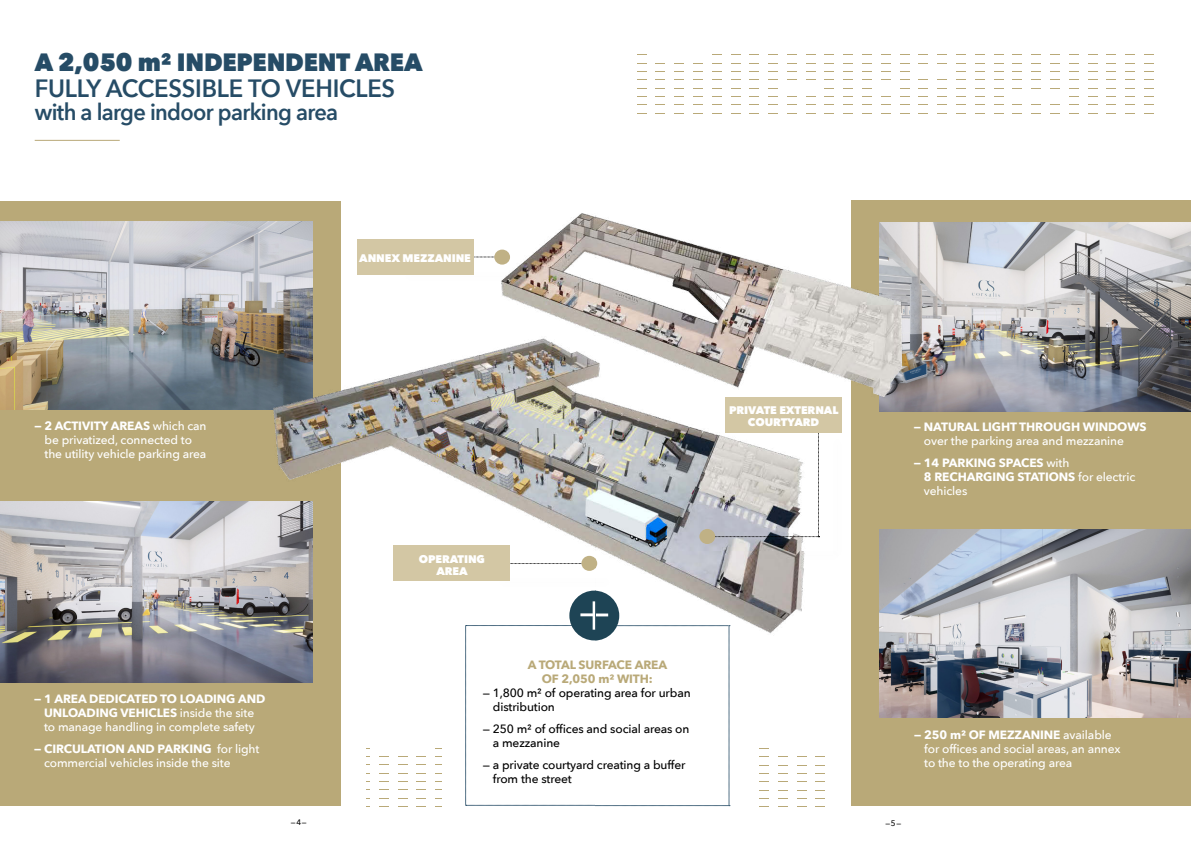
<style>
.page{position:relative;width:1191px;height:842px;background:#fff}
.page>*{position:absolute;margin:0;border:0;box-sizing:border-box;transform-origin:0 0}
.t1{font:600 25px/26px "Avenir Next";letter-spacing:-.01em;color:#264c66;scale:.95 1}
.t2{font:600 23px "Avenir Next";letter-spacing:-.03em;color:#264c66;scale:.95 1}
.t3{font:500 12px/14px "Avenir Next";letter-spacing:-.01em;color:#fff}
.t4{font:500 12px/14px "Avenir Next";letter-spacing:-.01em;color:#000}
.t5{font:700 12px/14px "Avenir Next";letter-spacing:-.01em;color:#fff}
.t6{font:700 12px/14px "Avenir Next";letter-spacing:-.01em;color:#b9a978;text-align:center}
.t7{font:800 11px/12px "Avenir Next";letter-spacing:-.01em;color:#fff;text-align:center}
.t8{font:500 8px "Avenir Next";color:#000}
.s1{font-weight:800}
.s2{font-weight:700}
.s3{font-weight:500}
</style>
<div class="page">
<div style="left:1px;top:201px;width:340px;height:604px;background:#b9a978"></div>
<img style="left:1px;top:222px;width:250px;height:188px">
<hr style="left:35px;top:140px;width:85px;height:1px;background:#b9a978">
<img style="left:1px;top:502px;width:312px;height:180px">
<img style="left:251px;top:213px;width:345px;height:425px">
<div style="left:851px;top:200px;width:339px;height:606px;background:#b9a978"></div>
<img style="left:879px;top:529px;width:311px;height:189px">
<svg style="left:465px;top:591px;width:265px;height:215px"></svg>
<img style="left:929px;top:223px;width:261px;height:188px">
<img style="left:596px;top:217px;width:333px;height:421px">
<div style="left:596px;top:575px;width:18px;height:15px;background:#fff"></div>
<svg style="left:481px;top:556px;width:116px;height:15px"></svg>
<svg style="left:715px;top:536px;width:103px;height:1px"></svg>
<svg style="left:818px;top:433px;width:1px;height:104px"></svg>
<div style="left:699px;top:529px;width:16px;height:15px;background:#c0b185;border-radius:50%"></div>
<div style="left:725px;top:397px;width:117px;height:36px;background:#d3c7a4"></div>
<p class="t1" style="left:35px;top:49px;width:409px"><span class="s1">A 2,050 m² INDEPENDENT AREA<br></span>FULLY ACCESSIBLE TO VEHICLES</p>
<p class="t2" style="left:35px;top:93px;width:321px">with a large indoor parking area</p>
<p class="t7" style="left:359px;top:252px;width:113px">ANNEX MEZZANINE</p>
<p class="t3" style="left:45px;top:418px;width:163px;text-indent:-10px"><span class="s1">—</span> <span class="s2">2 ACTIVITY AREAS</span> which can be privatized, connected to the utility vehicle parking area</p>
<p class="t3" style="left:34px;top:691px;width:233px;text-align:center"><span class="s1">—</span> <span class="s2">1 AREA DEDICATED TO LOADING AND<br>UNLOADING VEHICLES</span> inside the site<br>to manage handling in complete safety</p>
<p class="t3" style="left:44px;top:741px;width:217px;text-indent:-10px"><span class="s1">—</span> <span class="s2">CIRCULATION AND PARKING</span> for light commercial vehicles inside the site</p>
<p class="t8" style="left:291px;top:816px;width:17px">—4—</p>
<p class="t7" style="left:729px;top:404px;width:111px">PRIVATE EXTERNAL<br>COURTYARD</p>
<p class="t7" style="left:419px;top:553px;width:68px">OPERATING<br>AREA</p>
<p class="t6" style="left:527px;top:657px;width:141px">A TOTAL SURFACE AREA<br>OF 2,050 m² WITH:</p>
<p class="t4" style="left:493px;top:685px;width:199px;text-indent:-10px">— 1,800 m² of operating area for urban distribution</p>
<p class="t4" style="left:493px;top:721px;width:198px;text-indent:-10px">— 250 m² of offices and social areas on a mezzanine</p>
<p class="t4" style="left:493px;top:757px;width:194px;text-indent:-10px">— a private courtyard creating a buffer from the street</p>
<p class="t3" style="left:924px;top:420px;width:224px;text-indent:-10px"><span class="s1">—</span> <span class="s2">NATURAL LIGHT THROUGH WINDOWS </span>over the parking area and mezzanine</p>
<p class="t5" style="left:924px;top:456px;width:213px;text-indent:-10px"><span class="s1">—</span> 14 PARKING SPACES <span class="s3">with<br></span>8 RECHARGING STATIONS <span class="s3">for electric vehicles</span></p>
<p class="t3" style="left:924px;top:728px;width:198px;text-indent:-10px"><span class="s1">—</span> <span class="s2">250 m² OF MEZZANINE</span> available for offices and social areas, an annex to the to the operating area</p>
<p class="t8" style="left:885px;top:816px;width:17px">—5—</p>
</div>
